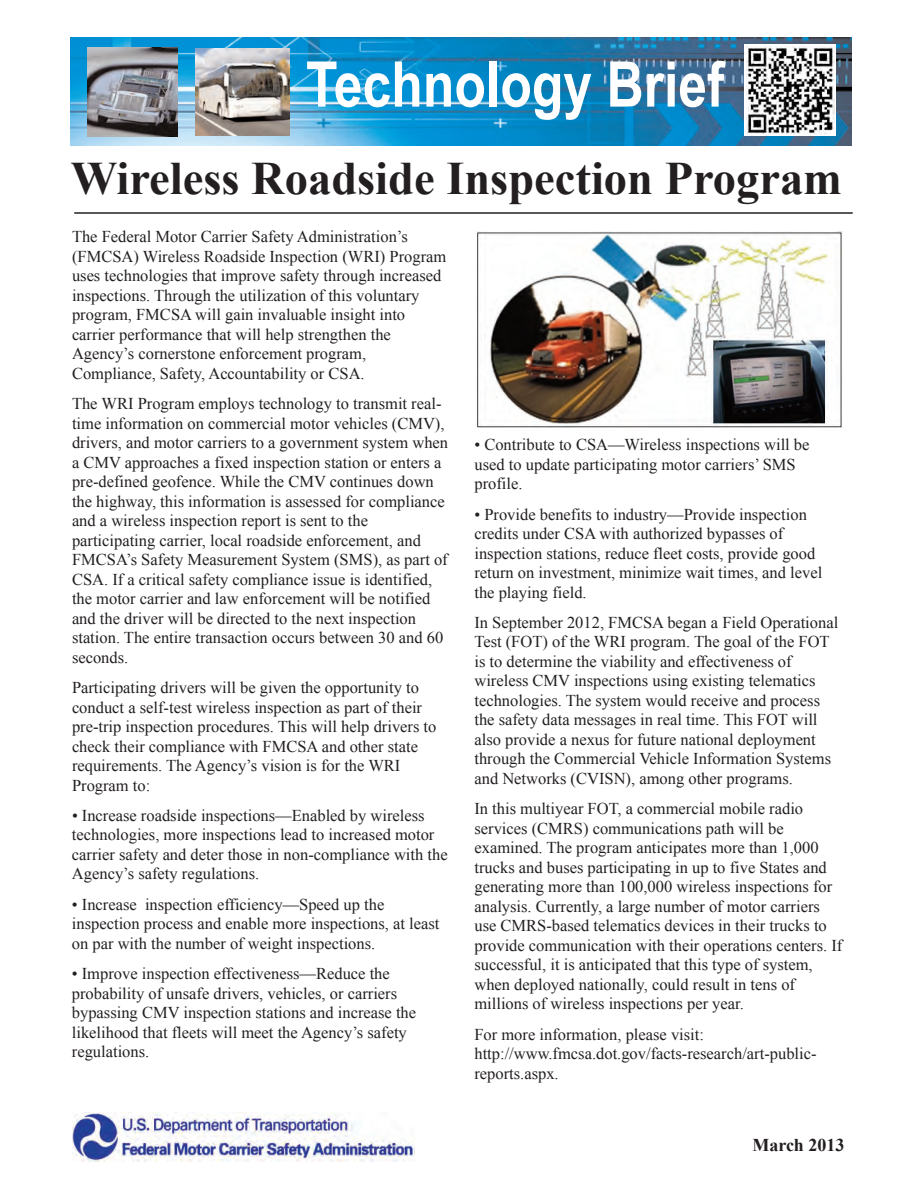
<style>
.page{position:relative;width:918px;height:1188px;background:#fff}
.page>*{position:absolute;margin:0;border:0;box-sizing:border-box;transform-origin:0 0}
.t1{font:700 63px "Arial Narrow";color:#fff}
.t2{font:700 46.5px "Times New Roman";color:#231f20}
.t3{font:700 18px "Times New Roman";color:#231f20}
.t4{font:16.5px/19.5px "Times New Roman";color:#231f20}
</style>
<div class="page">
<img style="left:71px;top:38px;width:781px;height:108px">
<img style="left:88px;top:48px;width:90px;height:89px">
<img style="left:196px;top:49px;width:93px;height:86px">
<div style="left:744px;top:45px;width:92px;height:91px;background:#fff"></div>
<img style="left:746px;top:46px;width:88px;height:88px">
<img style="left:72px;top:1112px;width:343px;height:49px">
<hr style="left:74px;top:212px;width:779px;height:2px;background:#231f20">
<img style="left:477px;top:231px;width:366px;height:197px">
<h1 class="t1" style="left:306px;top:48px;width:420px">Technology Brief</h1>
<h1 class="t2" style="left:71px;top:152px;width:773px">Wireless Roadside Inspection Program</h1>
<p class="t4" style="left:72px;top:227px;width:376px">The Federal Motor Carrier Safety Administration’s (FMCSA) Wireless Roadside Inspection (WRI) Program uses technologies that improve safety through increased inspections. Through the utilization of this voluntary program, FMCSA will gain invaluable insight into carrier performance that will help strengthen the Agency’s cornerstone enforcement program, Compliance, Safety, Accountability or CSA.</p>
<p class="t4" style="left:72px;top:394px;width:378px">The WRI Program employs technology to transmit real&shy;time information on commercial motor vehicles (CMV), drivers, and motor carriers to a government system when a CMV approaches a fixed inspection station or enters a pre-defined geofence. While the CMV continues down the highway, this information is assessed for compliance and a wireless inspection report is sent to the participating carrier, local roadside enforcement, and FMCSA’s Safety Measurement System (SMS), as part of CSA. If a critical safety compliance issue is identified, the motor carrier and law enforcement will be notified and the driver will be directed to the next inspection station. The entire transaction occurs between 30 and 60 seconds.</p>
<p class="t4" style="left:72px;top:678px;width:366px">Participating drivers will be given the opportunity to conduct a self-test wireless inspection as part of their pre-trip inspection procedures. This will help drivers to check their compliance with FMCSA and other state requirements. The Agency’s vision is for the WRI Program to:</p>
<p class="t4" style="left:72px;top:806px;width:377px">• Increase roadside inspections—Enabled by wireless technologies, more inspections lead to increased motor carrier safety and deter those in non-compliance with the Agency’s safety regulations.</p>
<p class="t4" style="left:72px;top:894px;width:369px">• Increase inspection efficiency—Speed up the inspection process and enable more inspections, at least on par with the number of weight inspections.</p>
<p class="t4" style="left:72px;top:964px;width:346px">• Improve inspection effectiveness—Reduce the probability of unsafe drivers, vehicles, or carriers bypassing CMV inspection stations and increase the likelihood that fleets will meet the Agency’s safety regulations.</p>
<p class="t4" style="left:474px;top:435px;width:337px">• Contribute to CSA—Wireless inspections will be used to update participating motor carriers’ SMS profile.</p>
<p class="t4" style="left:474px;top:504px;width:349px">• Provide benefits to industry—Provide inspection credits under CSA with authorized bypasses of inspection stations, reduce fleet costs, provide good return on investment, minimize wait times, and level the playing field.</p>
<p class="t4" style="left:474px;top:613px;width:365px">In September 2012, FMCSA began a Field Operational Test (FOT) of the WRI program. The goal of the FOT is to determine the viability and effectiveness of wireless CMV inspections using existing telematics technologies. The system would receive and process the safety data messages in real time. This FOT will also provide a nexus for future national deployment through the Commercial Vehicle Information Systems and Networks (CVISN), among other programs.</p>
<p class="t4" style="left:474px;top:799px;width:369px">In this multiyear FOT, a commercial mobile radio services (CMRS) communications path will be examined. The program anticipates more than 1,000 trucks and buses participating in up to five States and generating more than 100,000 wireless inspections for analysis. Currently, a large number of motor carriers use CMRS-based telematics devices in their trucks to provide communication with their operations centers. If successful, it is anticipated that this type of system, when deployed nationally, could result in tens of millions of wireless inspections per year.</p>
<p class="t4" style="left:474px;top:1024px;width:344px">For more information, please visit: http://www.fmcsa.dot.gov/facts-research/art-public&shy;reports.aspx.</p>
<h3 class="t3" style="left:752px;top:1135px;width:94px">March 2013</h3>
</div>
